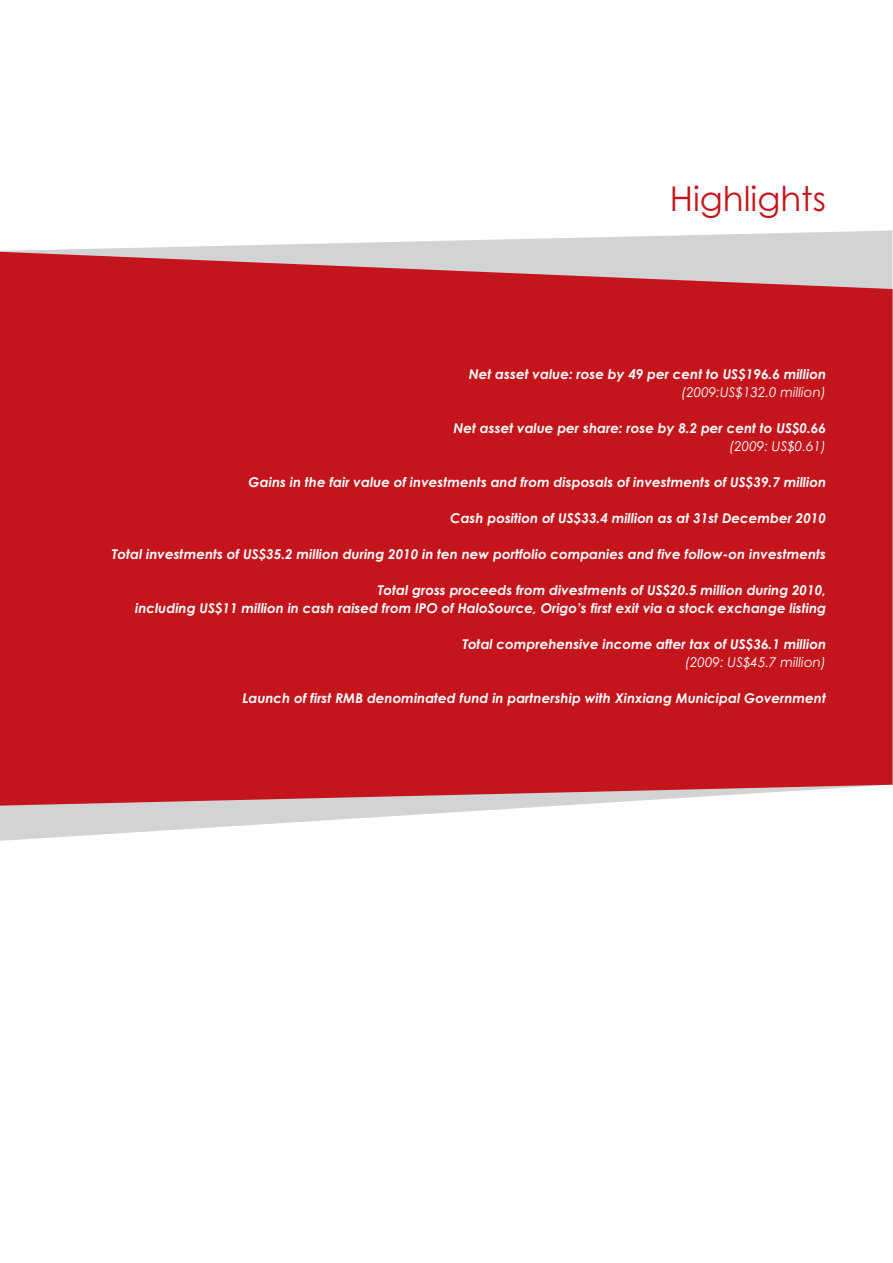
<style>
.page{position:relative;width:893px;height:1263px;background:#fff}
.page>*{position:absolute;margin:0;border:0;box-sizing:border-box;transform-origin:0 0}
.t1{font:34.2px "Century Gothic";color:#c4151c}
.t2{font:italic 700 13.5px/18px "Century Gothic";color:#fff;text-align:right}
.t3{font:italic 13.5px "Century Gothic";color:#fff}
</style>
<div class="page">
<svg style="left:0;top:231px;width:892px;height:610px"></svg>
<div style="left:0;top:252px;width:892px;height:554px;background:#c4151c"></div>
<h1 class="t1" style="left:670px;top:185px;width:158px">Highlights</h1>
<p class="t2" style="left:469px;top:367px;width:359px">Net asset value: rose by 49 per cent to US$196.6 million</p>
<p class="t3" style="left:681px;top:385px;width:146px">(2009:US$132.0 million)</p>
<p class="t2" style="left:453px;top:421px;width:374px">Net asset value per share: rose by 8.2 per cent to US$0.66</p>
<p class="t3" style="left:729px;top:439px;width:98px">(2009: US$0.61)</p>
<p class="t2" style="left:248px;top:475px;width:579px">Gains in the fair value of investments and from disposals of investments of US$39.7 million</p>
<p class="t2" style="left:450px;top:511px;width:377px">Cash position of US$33.4 million as at 31st December 2010</p>
<p class="t2" style="left:112px;top:547px;width:716px">Total investments of US$35.2 million during 2010 in ten new portfolio companies and five follow-on investments</p>
<p class="t2" style="left:135px;top:583px;width:692px">Total gross proceeds from divestments of US$20.5 million during 2010,<br>including US$11 million in cash raised from IPO of HaloSource, Origo’s first exit via a stock exchange listing</p>
<p class="t2" style="left:462px;top:637px;width:365px">Total comprehensive income after tax of US$36.1 million</p>
<p class="t3" style="left:685px;top:655px;width:142px">(2009: US$45.7 million)</p>
<p class="t2" style="left:242px;top:691px;width:585px">Launch of first RMB denominated fund in partnership with Xinxiang Municipal Government</p>
</div>
